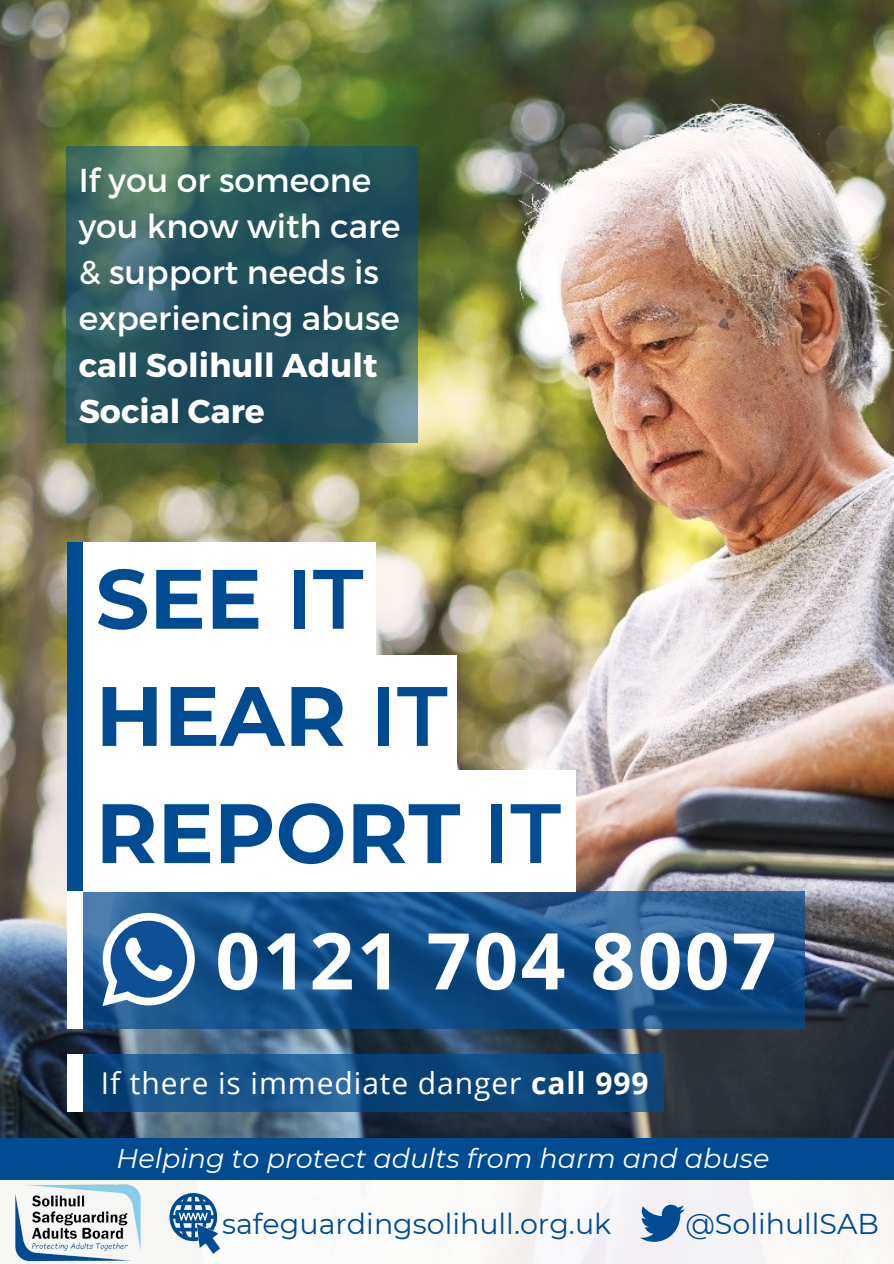
<style>
.page{position:relative;width:894px;height:1264px;background:#fff}
.page>*{position:absolute;margin:0;border:0;box-sizing:border-box;transform-origin:0 0}
.t1{font:700 84px "Montserrat";color:#004b91}
.t2{font:700 78.3px "Open Sans";letter-spacing:.03em;color:#fff}
.t3{font:33px/46.2px "Montserrat";color:#fff}
.t4{font:30px "Open Sans";letter-spacing:.03em;color:#fff}
.t5{font:28.5px "Montserrat";color:#004b91}
.t6{font:italic 27px "Montserrat";color:#fff}
.s1{font-weight:700}
.s2{font-weight:600}
</style>
<div class="page">
<img style="left:0;top:1179px;width:893px;height:84px">
<img style="left:0;top:0;width:893px;height:1137px">
<svg style="left:82px;top:891px;width:722px;height:137px;background:#1a538b"></svg>
<div style="left:67px;top:542px;width:77px;height:349px;background:#004b91"></div>
<div style="left:83px;top:542px;width:293px;height:349px;background:#fff"></div>
<div style="left:152px;top:769px;width:424px;height:122px;background:#fff"></div>
<div style="left:152px;top:654px;width:304px;height:124px;background:#fff"></div>
<svg style="left:102px;top:912px;width:93px;height:94px"></svg>
<div style="left:67px;top:891px;width:15px;height:137px;background:#fff"></div>
<img style="left:15px;top:1184px;width:126px;height:77px">
<svg style="left:639px;top:1204px;width:45px;height:37px"></svg>
<svg style="left:169px;top:1192px;width:51px;height:61px"></svg>
<div style="left:0;top:1137px;width:893px;height:42px;background:#004b91"></div>
<svg style="left:82px;top:1054px;width:581px;height:57px;background:#134d83"></svg>
<div style="left:67px;top:1054px;width:15px;height:57px;background:#fff"></div>
<svg style="left:67px;top:146px;width:351px;height:296px;background:#2c5860"></svg>
<p class="t3" style="left:79px;top:155px;width:323px">If you or someone you know with care &amp; support needs is experiencing abuse <span class="s1">call Solihull Adult<br>Social Care</span></p>
<p class="t1" style="left:96px;top:547px;width:269px">SEE <span class="s2">IT</span></p>
<p class="t1" style="left:96px;top:664px;width:353px">HEAR <span class="s2">IT</span></p>
<p class="t1" style="left:96px;top:781px;width:467px">REPORT <span class="s2">IT</span></p>
<p class="t2" style="left:215px;top:905px;width:562px">0121 704 8007</p>
<p class="t4" style="left:101px;top:1061px;width:549px">If there is immediate danger <span class="s1">call 999</span></p>
<p class="t6" style="left:116px;top:1142px;width:654px">Helping to protect adults from harm and abuse</p>
<p class="t5" style="left:222px;top:1206px;width:390px">safeguardingsolihull.org.uk</p>
<p class="t5" style="left:685px;top:1206px;width:195px">@SolihullSAB</p>
</div>
